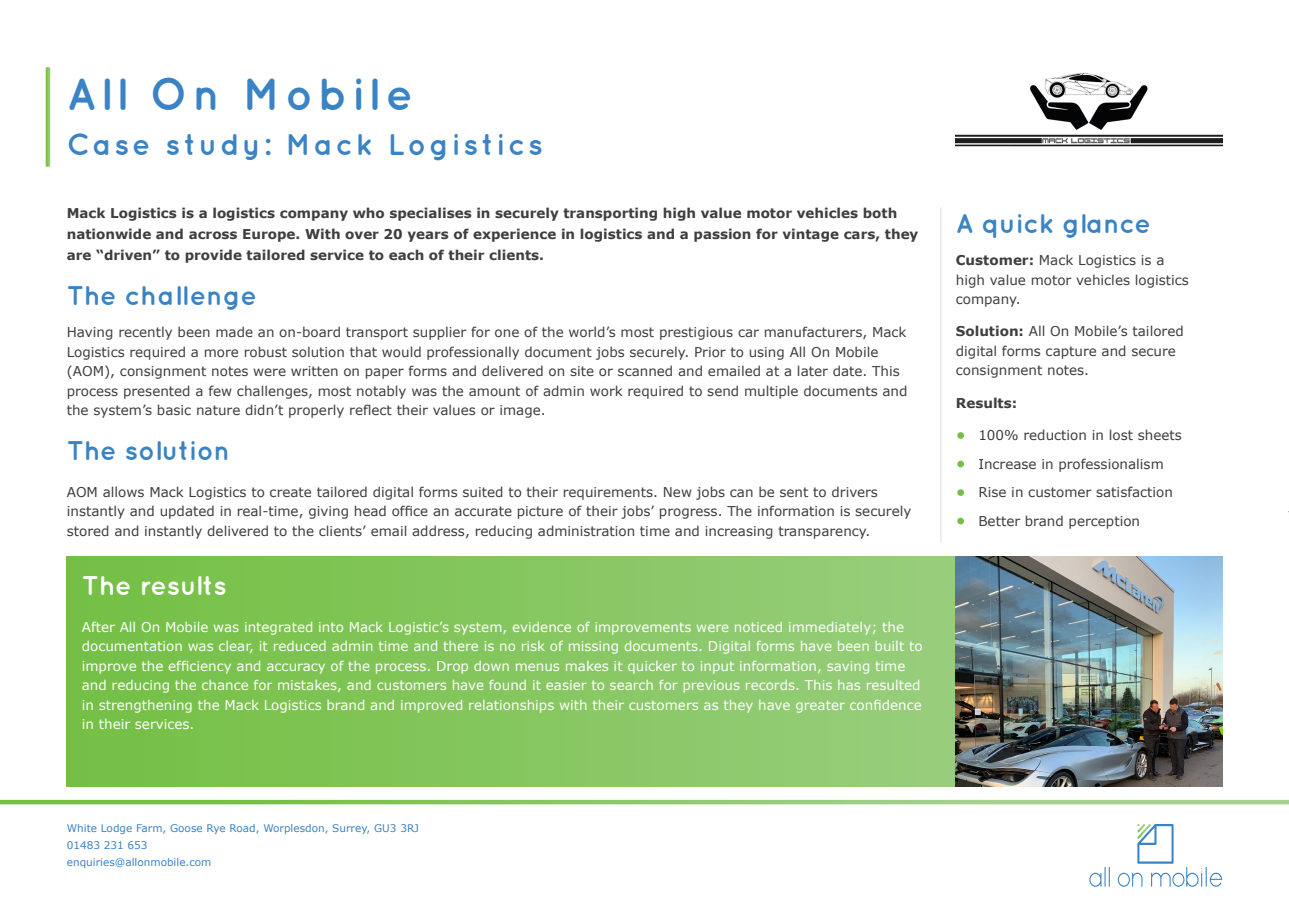
<style>
.page{position:relative;width:1289px;height:919px;background:#fff}
.page>*{position:absolute;margin:0;border:0;box-sizing:border-box;transform-origin:0 0}
.t1{font:700 45px "Quicksand";letter-spacing:.1em;color:#3a83c4}
.t2{font:700 30px "Quicksand";letter-spacing:.1em;color:#3a83c4}
.Main_copy{font:700 27px "Quicksand";color:#3a83c4}
.t3{font:700 27px "Quicksand";color:#fff}
.Main_copy-2{font:13.5px/19.5px "Verdana";color:#3e3e3f}
.Results_copy{font:13.5px/19.5px "Verdana";color:#fff}
.Main_copy-3{font:700 13.5px/21px "Verdana";color:#3e3e3f}
.t4{font:10.5px "Verdana";color:#3a83c4}
.s1{font-weight:700}
.s2{font-weight:700;color:#fff}
</style>
<div class="page">
<img style="left:955px;top:72px;width:267px;height:75px">
<svg style="left:46px;top:67px;width:4px;height:100px"></svg>
<svg style="left:1089px;top:867px;width:20px;height:19px"></svg>
<svg style="left:1117px;top:824px;width:105px;height:62px"></svg>
<svg style="left:0;top:799px;width:1288px;height:5px;background:#a0d284"></svg>
<svg style="left:67px;top:556px;width:888px;height:230px;background:#85c65f"></svg>
<img style="left:955px;top:556px;width:267px;height:230px">
<hr style="left:940px;top:207px;width:1px;height:335px;background:#e7e9e7">
<p class="t1" style="left:67px;top:67px;width:348px">All On Mobile</p>
<p class="t2" style="left:67px;top:126px;width:477px">Case study: Mack Logistics</p>
<p class="Main_copy-3" style="left:67px;top:202px;width:853px">Mack Logistics is a logistics company who specialises in securely transporting high value motor vehicles both nationwide and across Europe. With over 20 years of experience in logistics and a passion for vintage cars, they are “driven” to provide tailored service to each of their clients.</p>
<p class="Main_copy" style="left:67px;top:279px;width:192px">The challenge</p>
<p class="Main_copy-2" style="left:67px;top:322px;width:842px">Having recently been made an on-board transport supplier for one of the world’s most prestigious car manufacturers, Mack Logistics required a more robust solution that would professionally document jobs securely. Prior to using All On Mobile (AOM), consignment notes were written on paper forms and delivered on site or scanned and emailed at a later date. This process presented a few challenges, most notably was the amount of admin work required to send multiple documents and the system’s basic nature didn’t properly reflect their values or image.</p>
<p class="Main_copy" style="left:67px;top:434px;width:165px">The solution</p>
<p class="Main_copy-2" style="left:67px;top:482px;width:846px">AOM allows Mack Logistics to create tailored digital forms suited to their requirements. New jobs can be sent to drivers instantly and updated in real-time, giving head office an accurate picture of their jobs’ progress. The information is securely stored and instantly delivered to the clients’ email address, reducing administration time and increasing transparency.</p>
<p class="t3" style="left:82px;top:569px;width:146px">The results</p>
<p class="Results_copy" style="left:82px;top:617px;width:842px">After All On Mobile was integrated into Mack Logistic’s system, evidence of improvements were noticed immediately; the documentation was clear, it reduced admin time and there is no risk of missing documents. Digital forms have been built to improve the efficiency and accuracy of the process. Drop down menus makes it quicker to input information, saving time and reducing the chance for mistakes, and customers have found it easier to search for previous records. This has resulted in strengthening the Mack Logistics brand and improved relationships with their customers as they have greater confidence in their services.</p>
<p class="Main_copy" style="left:955px;top:207px;width:197px">A quick glance</p>
<p class="Main_copy-2" style="left:955px;top:251px;width:235px"><span class="s1">Customer:</span> Mack Logistics is a high value motor vehicles logistics company.</p>
<p class="Main_copy-2" style="left:955px;top:322px;width:229px"><span class="s1">Solution:</span> All On Mobile’s tailored digital forms capture and secure consignment notes.</p>
<p class="Main_copy-3" style="left:955px;top:392px;width:63px">Results:</p>
<p class="Main_copy-2" style="left:955px;top:425px;width:227px"><span class="s2">•</span> 100% reduction in lost sheets</p>
<p class="Main_copy-2" style="left:955px;top:454px;width:209px"><span class="s2">•</span> Increase in professionalism</p>
<p class="Main_copy-2" style="left:955px;top:482px;width:219px"><span class="s2">•</span> Rise in customer satisfaction</p>
<p class="Main_copy-2" style="left:955px;top:511px;width:186px"><span class="s2">•</span> Better brand perception</p>
<p class="t4" style="left:67px;top:821px;width:354px">White Lodge Farm, Goose Rye Road, Worplesdon, Surrey, GU3 3RJ</p>
<p class="t4" style="left:67px;top:838px;width:82px">01483 231 653</p>
<p class="t4" style="left:67px;top:855px;width:146px">enquiries@allonmobile.com</p>
</div>
